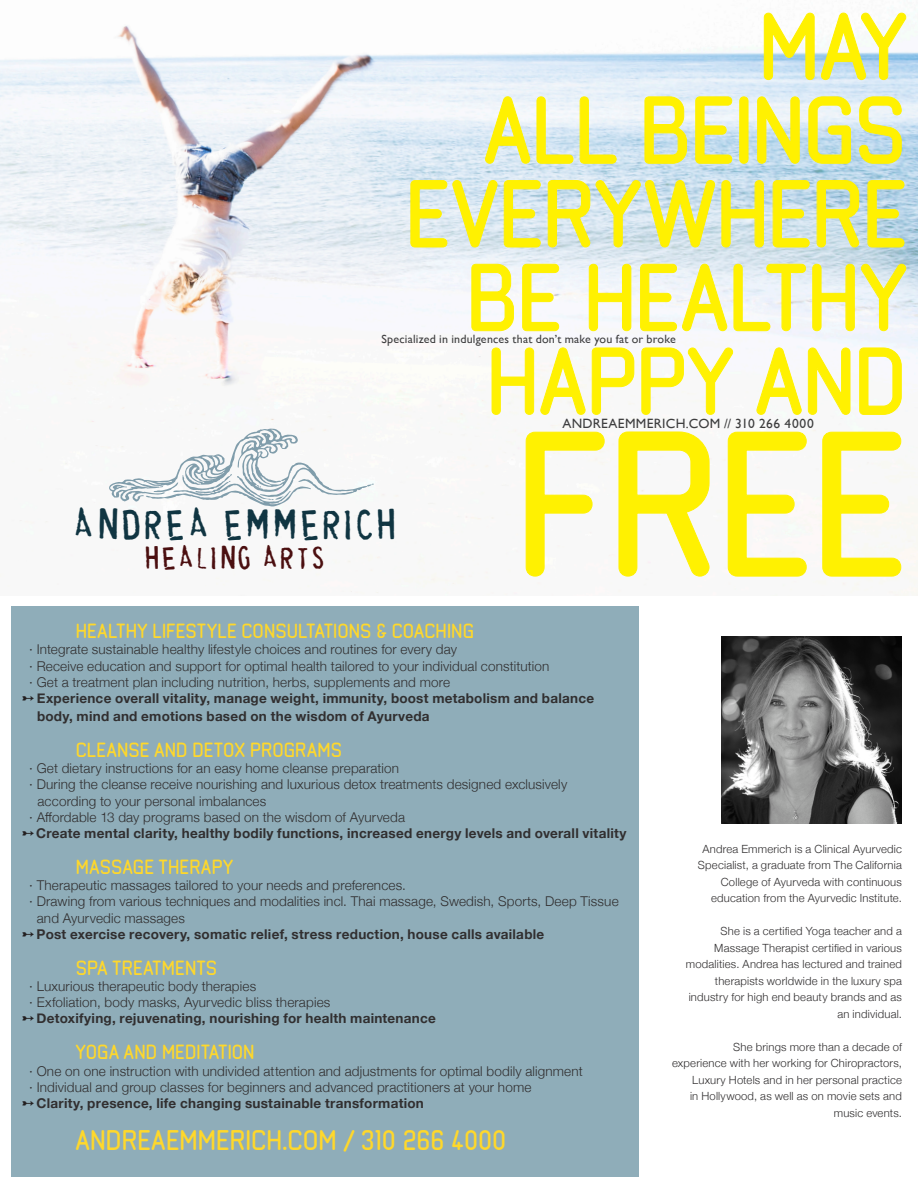
<style>
.page{position:relative;width:918px;height:1188px;background:#fff}
.page>*{position:absolute;margin:0;border:0;box-sizing:border-box;transform-origin:0 0}
.t1{font:700 195px "Neutraliser Caps";color:#fff101}
.t2{font:700 90px "Neutraliser Caps";color:#fff101}
.t3{font:43.2px "Cheapskate Fill";color:#103542}
.t4{font:32.4px "Cheapskate Fill";color:#4b0f10}
.t5{font:700 27px "Neutraliser Caps";letter-spacing:.005em;color:#ffd82b}
.t6{font:700 19.5px "Neutraliser Caps";letter-spacing:.01em;color:#ffd82b}
.t7{font:300 13.5px "Helvetica Neue";letter-spacing:.01em;color:#312f30}
.t8{font:700 13.5px "Helvetica Neue";letter-spacing:.02em;color:#312f30}
.t9{font:13.5px "Gill Sans";letter-spacing:.025em;color:#3e3e3f}
.t10{font:12px "Gill Sans";letter-spacing:.015em;color:#3e3e3f}
.t11{font:300 11.25px/16.5px "Helvetica Neue";letter-spacing:.02em;color:#312f30;text-align:right}
.s1{font-family:"Monotype Sorts";font-weight:400;color:#231f20}
</style>
<div class="page">
<img style="left:0;top:16px;width:918px;height:580px">
<svg style="left:109px;top:429px;width:265px;height:78px"></svg>
<svg style="left:764px;top:12px;width:51px;height:68px"></svg>
<svg style="left:821px;top:12px;width:85px;height:68px"></svg>
<svg style="left:485px;top:96px;width:132px;height:68px"></svg>
<svg style="left:644px;top:96px;width:43px;height:68px;background:#dde9d5"></svg>
<svg style="left:695px;top:96px;width:37px;height:68px;background:#d9e7d7"></svg>
<div style="left:739px;top:97px;width:9px;height:67px;border:1px solid #fff101;border-radius:4px"></div>
<svg style="left:757px;top:96px;width:43px;height:68px;background:#d7e5d5"></svg>
<svg style="left:808px;top:96px;width:43px;height:68px;background:#d5e4d4"></svg>
<svg style="left:859px;top:96px;width:43px;height:68px;background:#d1e2d6"></svg>
<svg style="left:410px;top:180px;width:88px;height:68px;background:#dce7db"></svg>
<svg style="left:504px;top:180px;width:37px;height:68px;background:#d7e4d4"></svg>
<svg style="left:548px;top:180px;width:167px;height:68px;background:#d3e1d8"></svg>
<svg style="left:721px;top:180px;width:43px;height:68px;background:#d0e0d1"></svg>
<svg style="left:772px;top:180px;width:38px;height:68px;background:#cfdfd1"></svg>
<svg style="left:816px;top:180px;width:43px;height:68px;background:#c8dbcd"></svg>
<svg style="left:867px;top:180px;width:38px;height:68px;background:#bcd4ca"></svg>
<svg style="left:471px;top:264px;width:43px;height:67px"></svg>
<svg style="left:522px;top:264px;width:37px;height:67px"></svg>
<svg style="left:589px;top:264px;width:43px;height:67px"></svg>
<svg style="left:640px;top:263px;width:87px;height:68px"></svg>
<svg style="left:733px;top:264px;width:73px;height:67px"></svg>
<svg style="left:812px;top:264px;width:43px;height:67px"></svg>
<svg style="left:861px;top:264px;width:45px;height:67px"></svg>
<svg style="left:491px;top:347px;width:43px;height:68px"></svg>
<svg style="left:540px;top:347px;width:46px;height:68px"></svg>
<svg style="left:592px;top:347px;width:43px;height:68px"></svg>
<svg style="left:641px;top:347px;width:92px;height:68px"></svg>
<svg style="left:756px;top:347px;width:46px;height:68px"></svg>
<svg style="left:808px;top:347px;width:43px;height:68px"></svg>
<svg style="left:859px;top:347px;width:43px;height:68px"></svg>
<svg style="left:525px;top:431px;width:80px;height:146px"></svg>
<svg style="left:618px;top:431px;width:92px;height:146px"></svg>
<svg style="left:728px;top:431px;width:79px;height:146px"></svg>
<svg style="left:822px;top:431px;width:80px;height:146px"></svg>
<div style="left:12px;top:606px;width:627px;height:571px;background:#8fadb9"></div>
<img style="left:721px;top:637px;width:181px;height:187px">
<p class="t2" style="left:759px;top:-3px;width:149px">MAY</p>
<p class="t2" style="left:485px;top:80px;width:424px">ALL BEINGS</p>
<p class="t2" style="left:405px;top:164px;width:503px">EVERYWHERE</p>
<p class="t2" style="left:466px;top:248px;width:442px">BE HEALTHY</p>
<p class="t2" style="left:487px;top:331px;width:422px">HAPPY AND</p>
<p class="t1" style="left:514px;top:396px;width:394px">FREE</p>
<p class="t10" style="left:381px;top:332px;width:296px">Specialized in indulgences that don’t make you fat or broke</p>
<p class="t9" style="left:562px;top:416px;width:253px">ANDREAEMMERICH.COM // 310 266 4000</p>
<p class="t3" style="left:73px;top:502px;width:328px">ANDREA EMMERICH</p>
<p class="t4" style="left:145px;top:541px;width:184px">HEALING ARTS</p>
<p class="t6" style="left:76px;top:620px;width:400px">HEALTHY LIFESTYLE CONSULTATIONS &amp; COACHING</p>
<p class="t7" style="left:29px;top:639px;width:429px">· Integrate sustainable healthy lifestyle choices and routines for every day</p>
<p class="t7" style="left:29px;top:655px;width:522px">· Receive education and support for optimal health tailored to your individual constitution</p>
<p class="t7" style="left:29px;top:671px;width:422px">· Get a treatment plan including nutrition, herbs, supplements and more</p>
<p class="t8" style="left:22px;top:688px;width:574px"><span class="s1">ø</span> Experience overall vitality, manage weight, immunity, boost metabolism and balance</p>
<p class="t8" style="left:37px;top:706px;width:394px">body, mind and emotions based on the wisdom of Ayurveda</p>
<p class="t6" style="left:76px;top:739px;width:268px">CLEANSE AND DETOX PROGRAMS</p>
<p class="t7" style="left:29px;top:758px;width:371px">· Get dietary instructions for an easy home cleanse preparation</p>
<p class="t7" style="left:29px;top:774px;width:540px">· During the cleanse receive nourishing and luxurious detox treatments designed exclusively</p>
<p class="t7" style="left:38px;top:790px;width:230px">according to your personal imbalances</p>
<p class="t7" style="left:29px;top:806px;width:377px">· Affordable 13 day programs based on the wisdom of Ayurveda</p>
<p class="t8" style="left:22px;top:823px;width:606px"><span class="s1">ø</span>Create mental clarity, healthy bodily functions, increased energy levels and overall vitality</p>
<p class="t6" style="left:76px;top:856px;width:159px">MASSAGE THERAPY</p>
<p class="t7" style="left:29px;top:875px;width:378px">· Therapeutic massages tailored to your needs and preferences.</p>
<p class="t7" style="left:29px;top:891px;width:591px">· Drawing from various techniques and modalities incl. Thai massage, Swedish, Sports, Deep Tissue</p>
<p class="t7" style="left:37px;top:907px;width:150px">and Ayurvedic massages</p>
<p class="t8" style="left:22px;top:923px;width:524px"><span class="s1">ø</span> Post exercise recovery, somatic relief, stress reduction, house calls available</p>
<p class="t6" style="left:76px;top:957px;width:143px">SPA TREATMENTS</p>
<p class="t7" style="left:29px;top:975px;width:228px">· Luxurious therapeutic body therapies</p>
<p class="t7" style="left:29px;top:992px;width:303px">· Exfoliation, body masks, Ayurvedic bliss therapies</p>
<p class="t8" style="left:22px;top:1008px;width:416px"><span class="s1">ø</span> Detoxifying, rejuvenating, nourishing for health maintenance</p>
<p class="t6" style="left:76px;top:1041px;width:180px">YOGA AND MEDITATION</p>
<p class="t7" style="left:29px;top:1060px;width:555px">· One on one instruction with undivided attention and adjustments for optimal bodily alignment</p>
<p class="t7" style="left:29px;top:1076px;width:504px">· Individual and group classes for beginners and advanced practitioners at your home</p>
<p class="t8" style="left:22px;top:1093px;width:404px"><span class="s1">ø</span> Clarity, presence, life changing sustainable transformation</p>
<p class="t5" style="left:76px;top:1125px;width:432px">ANDREAEMMERICH.COM / 310 266 4000</p>
<p class="t11" style="left:702px;top:840px;width:201px">Andrea Emmerich is a Clinical Ayurvedic</p>
<p class="t11" style="left:698px;top:856px;width:205px">Specialist, a graduate from The California</p>
<p class="t11" style="left:721px;top:873px;width:183px">College of Ayurveda with continuous</p>
<p class="t11" style="left:711px;top:889px;width:192px">education from the Ayurvedic Institute.</p>
<p class="t11" style="left:721px;top:922px;width:183px">She is a certified Yoga teacher and a</p>
<p class="t11" style="left:714px;top:939px;width:189px">Massage Therapist certified in various</p>
<p class="t11" style="left:686px;top:955px;width:218px">modalities. Andrea has lectured and trained therapists worldwide in the luxury spa</p>
<p class="t11" style="left:689px;top:988px;width:215px">industry for high end beauty brands and as</p>
<p class="t11" style="left:837px;top:1005px;width:66px">an individual.</p>
<p class="t11" style="left:733px;top:1038px;width:170px">She brings more than a decade of</p>
<p class="t11" style="left:672px;top:1054px;width:231px">experience with her working for Chiropractors,<br>Luxury Hotels and in her personal practice</p>
<p class="t11" style="left:690px;top:1087px;width:213px">in Hollywood, as well as on movie sets and music events.</p>
</div>
